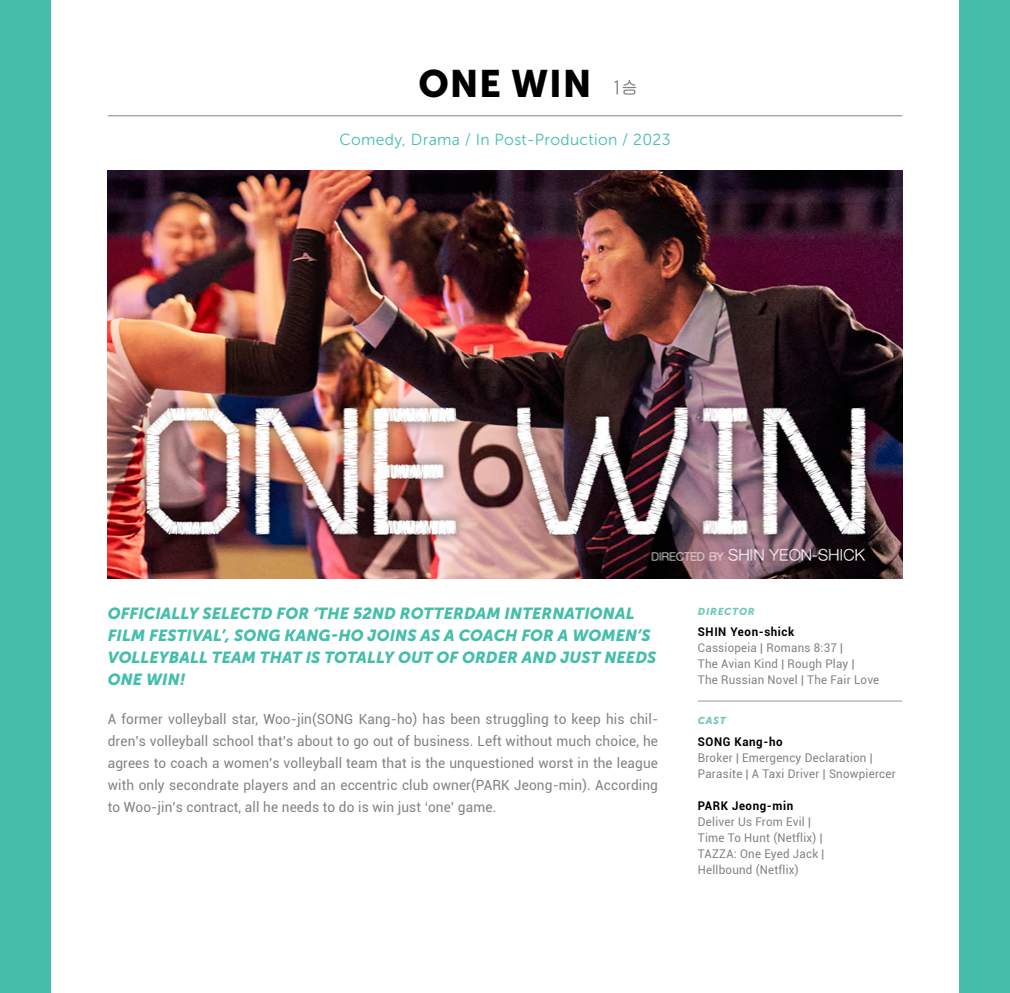
<style>
.page{position:relative;width:1010px;height:993px;background:#fff}
.page>*{position:absolute;margin:0;border:0;box-sizing:border-box;transform-origin:0 0}
.t1{font:38px "Museo Sans 900";color:#000}
.t2{font:italic 16px/22px "Museo Sans 900";letter-spacing:.01em;color:#44beaa}
.t3{font:16px "Museo Sans 300";letter-spacing:.02em;color:#44beaa}
.t4{font:14px/22px "Roboto";letter-spacing:.01em;color:#808284;text-align:justify}
.t5{font:12px/16px "Roboto";letter-spacing:.02em;color:#808284;scale:.96 1}
.t6{font:700 12px "Roboto";letter-spacing:.05em;color:#000;scale:.96 1}
.t7{font:italic 10px "Museo Sans 900";letter-spacing:.07em;color:#72c9b9}
</style>
<div class="page">
<div style="left:0;top:0;width:1009px;height:992px;background:#44beaa"></div>
<div style="left:51px;top:0;width:907px;height:992px;background:#fff"></div>
<hr style="left:697px;top:700px;width:204px;height:1px;background:#939598">
<img style="left:108px;top:170px;width:793px;height:408px">
<hr style="left:108px;top:115px;width:793px;height:1px;background:#808284">
<svg style="left:614px;top:80px;width:22px;height:15px"></svg>
<h1 class="t1" style="left:418px;top:62px;width:28px">ONE</h1>
<h1 class="t1" style="left:511px;top:62px;width:27px">WIN</h1>
<p class="t3" style="left:339px;top:130px;width:332px">Comedy, Drama / In Post-Production / 2023</p>
<p class="t2" style="left:108px;top:602px;width:11px">OFFICIALLY</p>
<p class="t2" style="left:202px;top:602px;width:11px">SELECTD</p>
<p class="t2" style="left:276px;top:602px;width:12px">FOR</p>
<p class="t2" style="left:313px;top:602px;width:16px">‘THE</p>
<p class="t2" style="left:353px;top:602px;width:59px">52ND ROTTERDAM</p>
<p class="t2" style="left:504px;top:602px;width:11px">INTERNATIONAL</p>
<p class="t2" style="left:108px;top:624px;width:11px">FILM</p>
<p class="t2" style="left:149px;top:624px;width:10px">FESTIVAL</p>
<p class="t2" style="left:221px;top:624px;width:26px">’, SONG</p>
<p class="t2" style="left:284px;top:624px;width:13px">KANG</p>
<p class="t2" style="left:330px;top:624px;width:48px">-HO JOINS</p>
<p class="t2" style="left:108px;top:624px;width:550px;text-indent:312px">AS A COACH FOR A WOMEN’S<br>VOLLEYBALL TEAM THAT IS TOTALLY OUT OF ORDER AND JUST NEEDS<br>ONE WIN!</p>
<p class="t4" style="left:108px;top:707px;width:551px">A former volleyball star, Woo-jin(SONG Kang-ho) has been struggling to keep his chil&shy;dren’s volleyball school that’s about to go out of business. Left without much choice, he agrees to coach a women’s volleyball team that is the unquestioned worst in the league with only secondrate players and an eccentric club owner(PARK Jeong-min). According to Woo-jin’s contract, all he needs to do is win just ‘one’ game.</p>
<p class="t7" style="left:697px;top:605px;width:58px">DIRECTOR</p>
<p class="t6" style="left:697px;top:623px;width:102px">SHIN Yeon-shick</p>
<p class="t5" style="left:697px;top:639px;width:190px">Cassiopeia | Romans 8:37 |<br>The Avian Kind | Rough Play |<br>The Russian Novel | The Fair Love</p>
<p class="t7" style="left:697px;top:714px;width:29px">CAST</p>
<p class="t6" style="left:697px;top:732px;width:90px">SONG Kang-ho</p>
<p class="t5" style="left:697px;top:748px;width:207px">Broker | Emergency Declaration |<br>Parasite | A Taxi Driver | Snowpiercer</p>
<p class="t6" style="left:697px;top:796px;width:101px">PARK Jeong-min</p>
<p class="t5" style="left:697px;top:812px;width:133px">Deliver Us From Evil |<br>Time To Hunt (Netflix) |<br>TAZZA: One Eyed Jack |<br>Hellbound (Netflix)</p>
</div>
